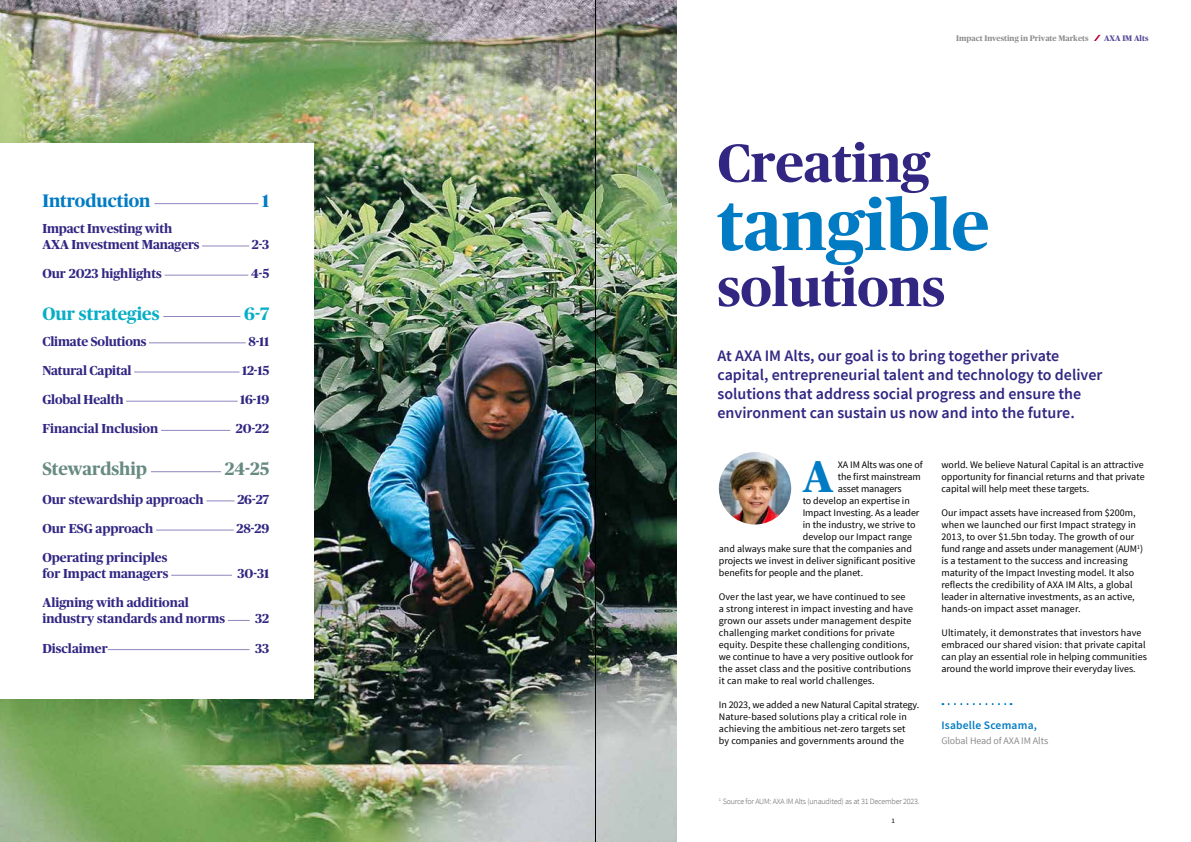
<style>
.page{position:relative;width:1191px;height:842px;background:#fff}
.page>*{position:absolute;margin:0;border:0;box-sizing:border-box;transform-origin:0 0}
.t1{font:700 71.5px "Publico Headline";color:#007bc4}
.t2{font:700 53.5px "Publico Headline";color:#312783}
.t3{font:700 44.6px "Publico Headline";color:#007bc4}
.t4{font:700 18px "Publico Headline";color:#06aec5}
.t5{font:700 18px "Publico Headline";color:#678a81}
.t6{font:700 18px "Publico Headline";color:#007bc4}
.t7{font:600 16px/19.2px "Source Sans Pro";color:#312783}
.t8{font:700 13px/16px "Publico Headline";color:#312783}
.t9{font:11.5px "Source Sans Variable";letter-spacing:.05em;color:#007bc4}
.t10{font:10px/12px "Source Sans Pro";color:#000}
.t11{font:10px "Source Sans Pro";letter-spacing:-.01em;color:#8c8c8c}
.t12{font:300 8px "Source Sans Pro";letter-spacing:-.02em;color:#575756}
.t13{font:700 8px "Publico Headline";color:#8c8c8c}
.t14{font:700 8px "Publico Headline";color:#554596}
.t15{font:7px "Source Sans Variable";color:#373c3c}
</style>
<div class="page">
<img style="left:0;top:0;width:676px;height:842px">
<div style="left:0;top:143px;width:313px;height:556px;background:#fff"></div>
<hr style="left:154px;top:203px;width:104px;height:1px;background:#9185be">
<hr style="left:202px;top:246px;width:47px;height:1px;background:#9185be">
<hr style="left:165px;top:275px;width:83px;height:1px;background:#9185be">
<hr style="left:163px;top:316px;width:77px;height:1px;background:#9185be">
<hr style="left:149px;top:343px;width:97px;height:1px;background:#9185be">
<hr style="left:134px;top:372px;width:105px;height:1px;background:#9185be">
<hr style="left:126px;top:401px;width:112px;height:1px;background:#9185be">
<hr style="left:161px;top:430px;width:69px;height:1px;background:#9185be">
<hr style="left:151px;top:471px;width:70px;height:1px;background:#9185be">
<svg style="left:206px;top:501px;width:28px;height:1px"></svg>
<hr style="left:156px;top:530px;width:78px;height:1px;background:#9185be">
<hr style="left:171px;top:575px;width:61px;height:1px;background:#9185be">
<svg style="left:228px;top:620px;width:22px;height:1px"></svg>
<hr style="left:108px;top:649px;width:141px;height:1px;background:#9185be">
<img style="left:719px;top:452px;width:72px;height:72px;border-radius:36px">
<svg style="left:942px;top:703px;width:69px;height:2px"></svg>
<svg style="left:1094px;top:35px;width:6px;height:6px"></svg>
<hr style="left:595px;top:0;width:1px;height:842px;background:#000">
<h3 class="t6" style="left:42px;top:187px;width:110px">Introduction</h3>
<h3 class="t6" style="left:262px;top:187px;width:9px">1</h3>
<h3 class="t8" style="left:42px;top:220px;width:159px">Impact Investing with<br>AXA Investment Managers</h3>
<h3 class="t8" style="left:252px;top:236px;width:19px">2-3</h3>
<h3 class="t8" style="left:42px;top:265px;width:121px">Our 2023 highlights</h3>
<h3 class="t8" style="left:251px;top:265px;width:20px">4-5</h3>
<h3 class="t4" style="left:42px;top:300px;width:119px">Our strategies</h3>
<h3 class="t4" style="left:244px;top:300px;width:26px">6-7</h3>
<h3 class="t8" style="left:42px;top:332px;width:106px">Climate Solutions</h3>
<h3 class="t8" style="left:248px;top:332px;width:22px">8-11</h3>
<h3 class="t8" style="left:42px;top:362px;width:91px">Natural Capital</h3>
<h3 class="t8" style="left:242px;top:362px;width:29px">12-15</h3>
<h3 class="t8" style="left:42px;top:391px;width:83px">Global Health</h3>
<h3 class="t8" style="left:240px;top:391px;width:30px">16-19</h3>
<h3 class="t8" style="left:42px;top:420px;width:117px">Financial Inclusion</h3>
<h3 class="t8" style="left:236px;top:420px;width:35px">20-22</h3>
<h3 class="t5" style="left:42px;top:455px;width:106px">Stewardship</h3>
<h3 class="t5" style="left:225px;top:455px;width:46px">24-25</h3>
<h3 class="t8" style="left:42px;top:491px;width:163px">Our stewardship approach</h3>
<h3 class="t8" style="left:237px;top:491px;width:33px">26-27</h3>
<h3 class="t8" style="left:42px;top:520px;width:112px">Our ESG approach</h3>
<h3 class="t8" style="left:236px;top:520px;width:34px">28-29</h3>
<h3 class="t8" style="left:42px;top:549px;width:127px">Operating principles for Impact managers</h3>
<h3 class="t8" style="left:237px;top:565px;width:33px">30-31</h3>
<h3 class="t8" style="left:42px;top:594px;width:184px">Aligning with additional industry standards and norms</h3>
<h3 class="t8" style="left:255px;top:610px;width:15px">32</h3>
<h3 class="t8" style="left:42px;top:639px;width:67px">Disclaimer</h3>
<h3 class="t8" style="left:255px;top:639px;width:16px">33</h3>
<p class="t13" style="left:956px;top:32px;width:134px">Impact Investing in Private Markets</p>
<p class="t14" style="left:1104px;top:32px;width:46px">AXA IM Alts</p>
<h2 class="t2" style="left:717px;top:125px;width:214px">Creating</h2>
<h1 class="t1" style="left:717px;top:174px;width:273px">tangible</h1>
<h2 class="t2" style="left:717px;top:249px;width:229px">solutions</h2>
<h3 class="t7" style="left:717px;top:346px;width:386px">At AXA IM Alts, our goal is to bring together private capital, entrepreneurial talent and technology to deliver solutions that address social progress and ensure the environment can sustain us now and into the future.</h3>
<h3 class="t3" style="left:803px;top:444px;width:32px">A</h3>
<p class="t10" style="left:838px;top:459px;width:86px">XA IM Alts was one of</p>
<p class="t10" style="left:838px;top:471px;width:85px">the first mainstream</p>
<p class="t10" style="left:838px;top:483px;width:65px">asset managers</p>
<p class="t10" style="left:802px;top:495px;width:109px">to develop an expertise in</p>
<p class="t10" style="left:802px;top:507px;width:118px">Impact Investing. As a leader</p>
<p class="t10" style="left:802px;top:519px;width:114px">in the industry, we strive to</p>
<p class="t10" style="left:802px;top:531px;width:111px">develop our Impact range</p>
<p class="t10" style="left:719px;top:543px;width:195px">and always make sure that the companies and</p>
<p class="t10" style="left:719px;top:555px;width:198px">projects we invest in deliver significant positive</p>
<p class="t10" style="left:719px;top:567px;width:146px">benefits for people and the planet.</p>
<p class="t10" style="left:719px;top:591px;width:196px">Over the last year, we have continued to see<br>a strong interest in impact investing and have grown our assets under management despite challenging market conditions for private equity. Despite these challenging conditions, we continue to have a very positive outlook for the asset class and the positive contributions it can make to real world challenges.</p>
<p class="t10" style="left:719px;top:699px;width:202px">In 2023, we added a new Natural Capital strategy.<br>Nature-based solutions play a critical role in achieving the ambitious net-zero targets set<br>by companies and governments around the</p>
<p class="t10" style="left:941px;top:459px;width:205px;text-align:justify">world. We believe Natural Capital is an attractive opportunity for financial returns and that private capital will help meet these targets.</p>
<p class="t10" style="left:941px;top:507px;width:203px">Our impact assets have increased from $200m, when we launched our first Impact strategy in 2013, to over $1.5bn today. The growth of our fund range and assets under management (AUM<sup>1</sup>) is a testament to the success and increasing maturity of the Impact Investing model. It also reflects the credibility of AXA IM Alts, a global leader in alternative investments, as an active, hands-on impact asset manager.</p>
<p class="t10" style="left:941px;top:627px;width:207px">Ultimately, it demonstrates that investors have embraced our shared vision: that private capital can play an essential role in helping communities around the world improve their everyday lives.</p>
<p class="t9" style="left:941px;top:718px;width:96px">Isabelle Scemama,</p>
<p class="t11" style="left:941px;top:734px;width:108px">Global Head of AXA IM Alts</p>
<p class="t12" style="left:719px;top:796px;width:202px"><sup>1</sup> Source for AUM: AXA IM Alts (unaudited) as at 31 December 2023.</p>
<p class="t15" style="left:891px;top:816px;width:5px">1</p>
</div>
